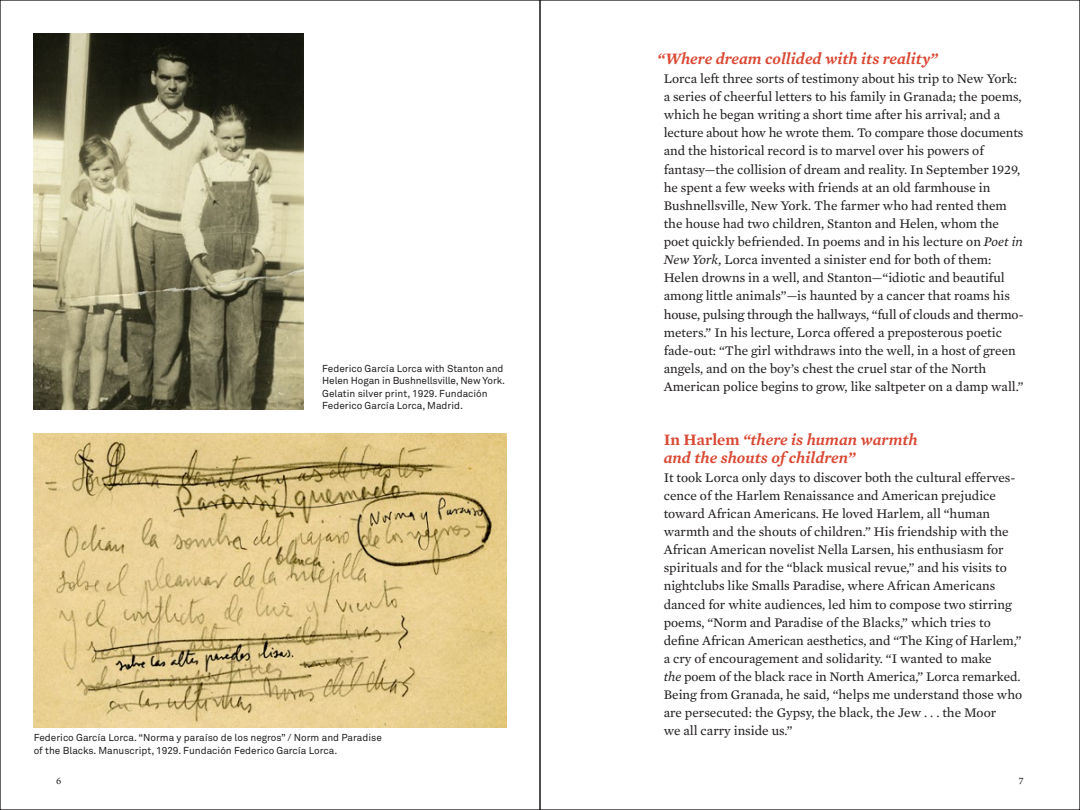
<style>
.page{position:relative;width:1080px;height:810px;background:#fff}
.page>*{position:absolute;margin:0;border:0;box-sizing:border-box;transform-origin:0 0}
.section_titles{font:italic 600 16.25px/17.5px "Mercury Text G2";color:#da4732}
.body2{font:13.5px/18.1px "Mercury Text G2";color:#231f20}
.captions{font:10px/12.5px "Akkurat";color:#231f20}
.t1{font:10px "Mercury Text G2";color:#231f20}
.s1{font-style:italic}
.s2{font-style:normal}
</style>
<div class="page">
<img style="left:34px;top:34px;width:269px;height:375px">
<img style="left:34px;top:434px;width:472px;height:293px">
<p class="captions" style="left:322px;top:362px;width:184px">Federico García Lorca with Stanton and Helen Hogan in Bushnellsville, New York.<br>Gelatin silver print, 1929. Fundación Federico García Lorca, Madrid.</p>
<p class="captions" style="left:34px;top:732px;width:350px">Federico García Lorca. “Norma y paraíso de los negros” / Norm and Paradise of the Blacks. Manuscript, 1929. Fundación Federico García Lorca.</p>
<p class="section_titles" style="left:657px;top:50px;width:282px">“Where dream collided with its reality”</p>
<p class="body2" style="left:664px;top:69px;width:361px">Lorca left three sorts of testimony about his trip to New York: a series of cheerful letters to his family in Granada; the poems, which he began writing a short time after his arrival; and a lecture about how he wrote them. To compare those documents and the historical record is to marvel over his powers of fantasy—the collision of dream and reality. In September 1929, he spent a few weeks with friends at an old farmhouse in Bushnellsville, New York. The farmer who had rented them the house had two children, Stanton and Helen, whom the poet quickly befriended. In poems and in his lecture on <span class="s1">Poet in New York,</span> Lorca invented a sinister end for both of them:<br>Helen drowns in a well, and Stanton—“idiotic and beautiful among little animals”—is haunted by a cancer that roams his house, pulsing through the hallways, “full of clouds and thermo&shy;meters.” In his lecture, Lorca offered a preposterous poetic fade-out: “The girl withdraws into the well, in a host of green angels, and on the boy’s chest the cruel star of the North American police begins to grow, like saltpeter on a damp wall.”</p>
<p class="section_titles" style="left:664px;top:431px;width:256px"><span class="s2">In Harlem</span> “there is human warmth and the shouts of children”</p>
<p class="body2" style="left:664px;top:468px;width:360px">It took Lorca only days to discover both the cultural efferves&shy;cence of the Harlem Renaissance and American prejudice toward African Americans. He loved Harlem, all “human warmth and the shouts of children.” His friendship with the African American novelist Nella Larsen, his enthusiasm for spirituals and for the “black musical revue,” and his visits to nightclubs like Smalls Paradise, where African Americans danced for white audiences, led him to compose two stirring poems, “Norm and Paradise of the Blacks,” which tries to define African American aesthetics, and “The King of Harlem,” a cry of encouragement and solidarity. “I wanted to make<br><span class="s1">the</span> poem of the black race in North America,” Lorca remarked.<br>Being from Granada, he said, “helps me understand those who are persecuted: the Gypsy, the black, the Jew . . . the Moor<br>we all carry inside us.”</p>
<p class="t1" style="left:56px;top:774px;width:7px">6</p>
<p class="t1" style="left:1019px;top:774px;width:6px">7</p>
</div>
